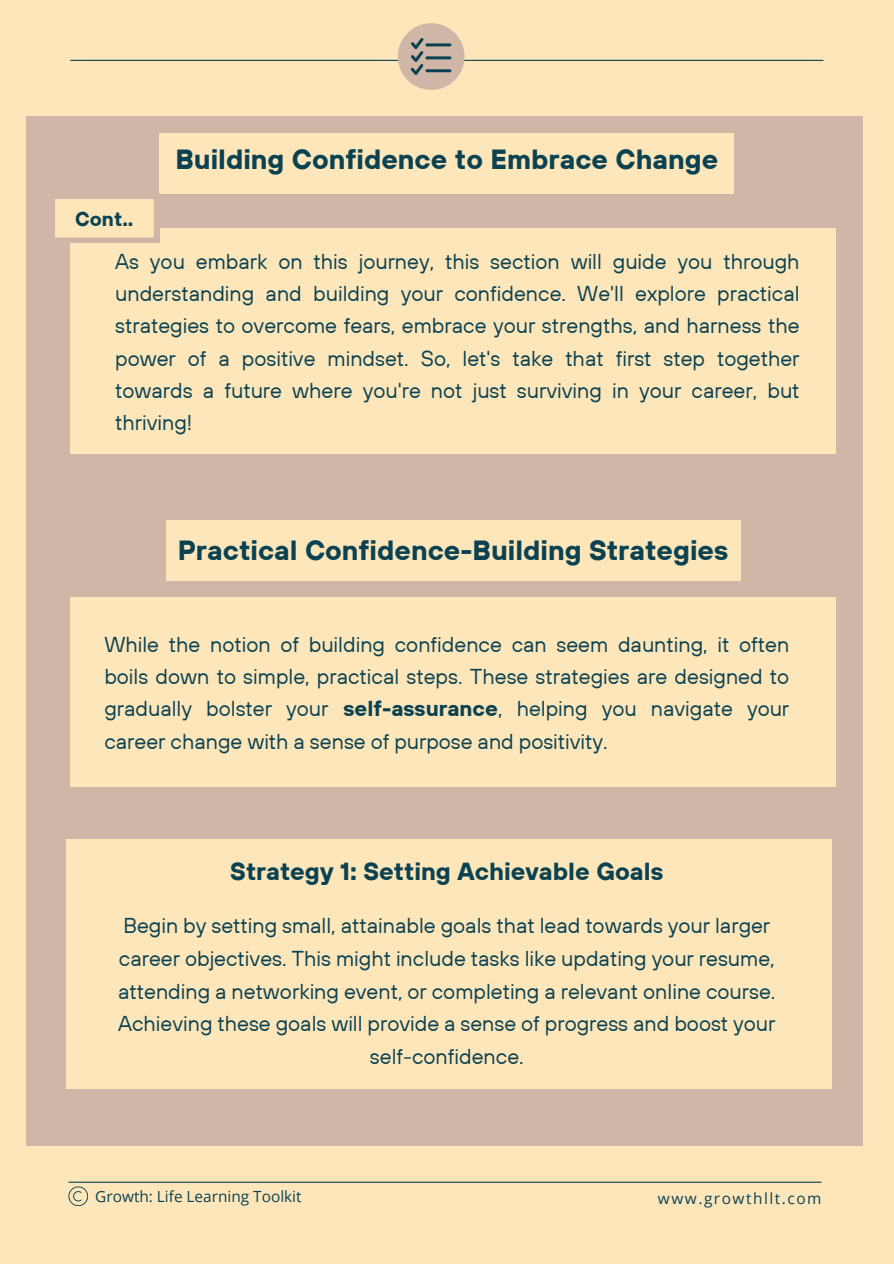
<style>
.page{position:relative;width:894px;height:1264px;background:#fff}
.page>*{position:absolute;margin:0;border:0;box-sizing:border-box;transform-origin:0 0}
.t1{font:700 27.6px "TT Hoves";color:#0b4251}
.t2{font:700 24.6px "TT Hoves";color:#0b4251}
.t3{font:21.45px/32.2px "TT Hoves";color:#0b4251;text-align:justify}
.t4{font:700 19.95px "TT Hoves";color:#0b4251}
.t5{font:15.3px "Open Sans";color:#0b4251}
.t6{font:15.3px "Open Sans";letter-spacing:.1em;color:#0b4251}
.s1{font-weight:700}
</style>
<div class="page">
<div style="left:0;top:0;width:893px;height:1263px;background:#fee6bb"></div>
<div style="left:26px;top:116px;width:836px;height:1029px;background:#cfb6a6"></div>
<hr style="left:70px;top:60px;width:753px;height:1px;background:#0b4251">
<svg style="left:397px;top:23px;width:67px;height:67px"></svg>
<div style="left:159px;top:133px;width:575px;height:60px;background:#fee6bb"></div>
<div style="left:70px;top:228px;width:765px;height:226px;background:#fee6bb"></div>
<div style="left:70px;top:597px;width:765px;height:189px;background:#fee6bb"></div>
<div style="left:66px;top:838px;width:765px;height:250px;background:#fee6bb"></div>
<svg style="left:55px;top:199px;width:104px;height:44px"></svg>
<div style="left:165px;top:520px;width:575px;height:60px;background:#fee6bb"></div>
<hr style="left:68px;top:1181px;width:753px;height:1px;background:#0b4251">
<svg style="left:68px;top:1186px;width:20px;height:19px"></svg>
<p class="t4" style="left:75px;top:206px;width:60px">Cont..</p>
<h1 class="t1" style="left:175px;top:141px;width:544px">Building Confidence to Embrace Change</h1>
<h3 class="t3" style="left:115px;top:245px;width:685px">As you embark on this journey, this section will guide you through understanding and building your confidence. We'll explore practical strategies to overcome fears, embrace your strengths, and harness the power of a positive mindset. So, let's take that first step together towards a future where you're not just surviving in your career, but thriving!</h3>
<h4 class="t1" style="left:178px;top:532px;width:552px">Practical Confidence-Building Strategies</h4>
<h1 class="t3" style="left:104px;top:627px;width:686px">While the notion of building confidence can seem daunting, it often boils down to simple, practical steps. These strategies are designed to gradually bolster your <span class="s1">self-assurance</span>, helping you navigate your career change with a sense of purpose and positivity.</h1>
<h4 class="t2" style="left:230px;top:855px;width:434px">Strategy 1: Setting Achievable Goals</h4>
<h2 class="t3" style="left:118px;top:908px;width:658px;line-height:32.8px;text-align:center">Begin by setting small, attainable goals that lead towards your larger career objectives. This might include tasks like updating your resume, attending a networking event, or completing a relevant online course.<br>Achieving these goals will provide a sense of progress and boost your self-confidence.</h2>
<p class="t5" style="left:95px;top:1185px;width:208px">Growth: Life Learning Toolkit</p>
<h4 class="t6" style="left:657px;top:1187px;width:165px">www.growthllt.com</h4>
</div>
